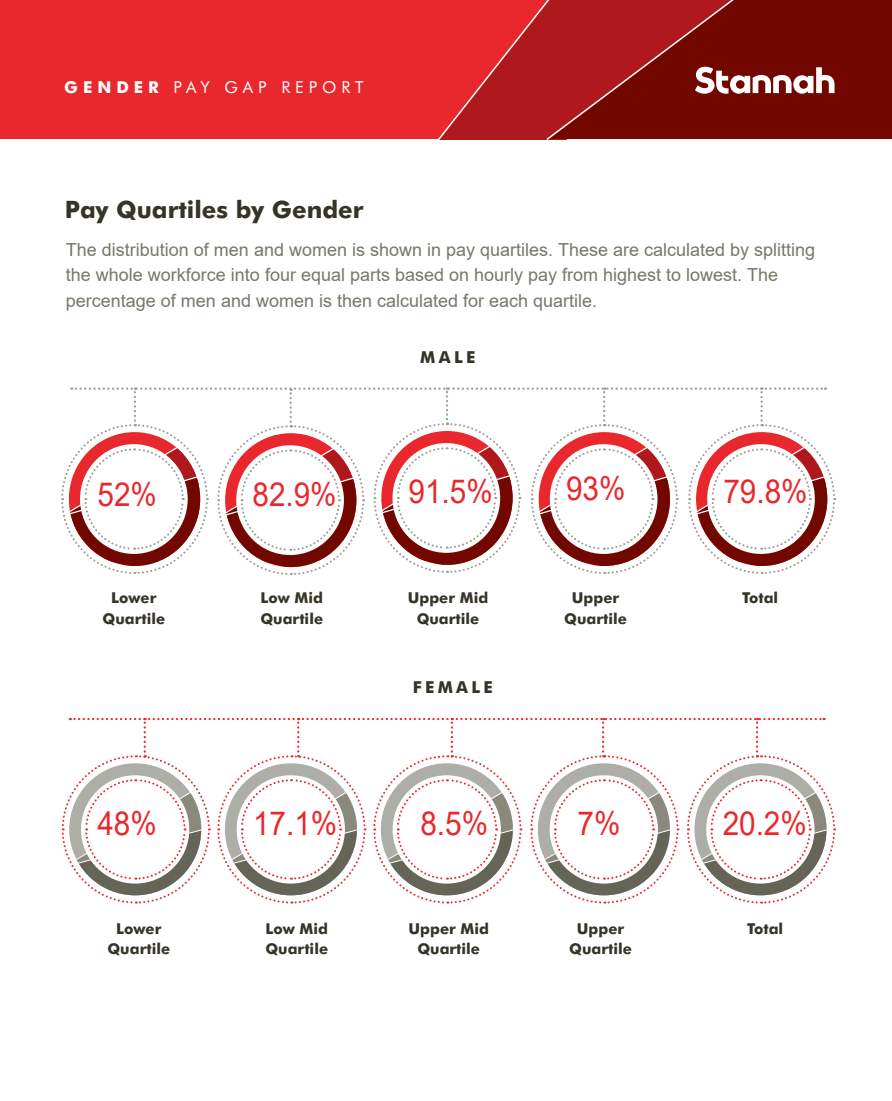
<style>
.page{position:relative;width:892px;height:1101px;background:#fff}
.page>*{position:absolute;margin:0;border:0;box-sizing:border-box;transform-origin:0 0}
.t1{font:33px "Arial";color:#e9282d;scale:.9 1}
.t2{font:700 24px "Futura BT";color:#363428}
.t3{font:18px/25.5px "Arial";color:#78776a}
.t4{font:16.5px "Futura BT";letter-spacing:.3em;color:#fff}
.t5{font:700 16.5px "Futura BT";letter-spacing:.2em;color:#363428}
.t6{font:700 15px/20.5px "Futura BT";color:#363428;text-align:center}
.s1{font-weight:700}
</style>
<div class="page">
<div style="left:0;top:0;width:892px;height:139px;background:#e9282d"></div>
<div style="left:834px;top:0;width:58px;height:139px;background:#720700"></div>
<svg style="left:438px;top:0;width:396px;height:140px;background:#9f1d1c"></svg>
<svg style="left:61px;top:387px;width:775px;height:188px"></svg>
<svg style="left:61px;top:718px;width:775px;height:186px"></svg>
<p class="t4" style="left:64px;top:77px;width:301px"><span class="s1">GENDER</span> PAY GAP REPORT</p>
<h2 class="t2" style="left:65px;top:195px;width:300px">Pay Quartiles by Gender</h2>
<p class="t3" style="left:66px;top:237px;width:751px">The distribution of men and women is shown in pay quartiles. These are calculated by splitting the whole workforce into four equal parts based on hourly pay from highest to lowest. The percentage of men and women is then calculated for each quartile.</p>
<p class="t5" style="left:420px;top:347px;width:57px">MALE</p>
<h1 class="t1" style="left:98px;top:471px;width:68px">52%</h1>
<h1 class="t1" style="left:252px;top:472px;width:95px">82.9%</h1>
<h1 class="t1" style="left:409px;top:469px;width:95px">91.5%</h1>
<h1 class="t1" style="left:566px;top:466px;width:68px">93%</h1>
<h1 class="t1" style="left:723px;top:469px;width:95px">79.8%</h1>
<p class="t6" style="left:102px;top:587px;width:64px">Lower<br>Quartile</p>
<p class="t6" style="left:260px;top:587px;width:64px;text-align:left">Low Mid<br>Quartile</p>
<p class="t6" style="left:408px;top:587px;width:82px">Upper Mid<br>Quartile</p>
<p class="t6" style="left:564px;top:587px;width:64px">Upper<br>Quartile</p>
<p class="t6" style="left:742px;top:587px;width:38px">Total</p>
<p class="t5" style="left:413px;top:677px;width:82px">FEMALE</p>
<h1 class="t1" style="left:97px;top:801px;width:68px">48%</h1>
<h1 class="t1" style="left:253px;top:801px;width:95px">17.1%</h1>
<h1 class="t1" style="left:420px;top:801px;width:77px">8.5%</h1>
<h1 class="t1" style="left:577px;top:801px;width:49px">7%</h1>
<h1 class="t1" style="left:723px;top:801px;width:95px">20.2%</h1>
<p class="t6" style="left:107px;top:918px;width:64px">Lower<br>Quartile</p>
<p class="t6" style="left:265px;top:918px;width:64px;text-align:left">Low Mid<br>Quartile</p>
<p class="t6" style="left:408px;top:918px;width:82px">Upper Mid<br>Quartile</p>
<p class="t6" style="left:569px;top:918px;width:64px">Upper<br>Quartile</p>
<p class="t6" style="left:747px;top:918px;width:38px">Total</p>
</div>
